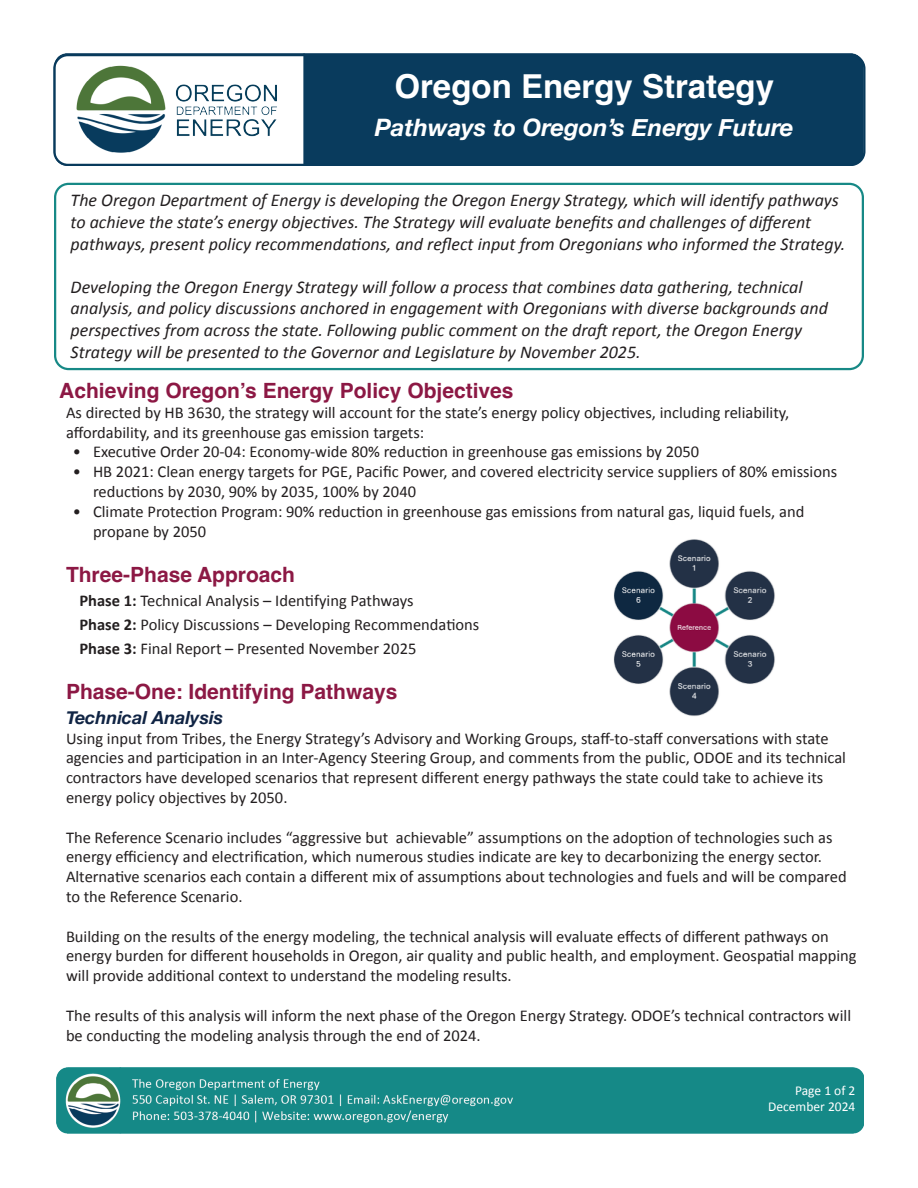
<style>
.page{position:relative;width:918px;height:1188px;background:#fff}
.page>*{position:absolute;margin:0;border:0;box-sizing:border-box;transform-origin:0 0}
.t1{font:700 33px "Helvetica";color:#fff}
.t2{font:italic 700 24px "Helvetica Neue";color:#fff}
.t3{font:700 21px "Helvetica";color:#8c1844}
.t4{font:italic 18px/21.6px "Calibri";color:#231f20}
.t5{font:italic 700 18px "Helvetica Neue";color:#102444}
.t6{font:16.5px/19.8px "Calibri";color:#231f20}
.t7{font:13.5px "Calibri";color:#fff}
.s1{font-weight:700}
</style>
<div class="page">
<img style="left:56px;top:1067px;width:808px;height:67px">
<img style="left:55px;top:54px;width:808px;height:112px">
<div style="left:54px;top:183px;width:810px;height:187px;border:2px solid #178986;border-radius:14px"></div>
<div style="left:53px;top:54px;width:813px;height:112px;border:2px solid #083a5c;border-radius:14px"></div>
<img style="left:614px;top:539px;width:161px;height:177px">
<p class="t1" style="left:394px;top:66px;width:381px">Oregon Energy Strategy</p>
<p class="t2" style="left:375px;top:108px;width:420px">Pathways to Oregon’s Energy Future</p>
<p class="t4" style="left:71px;top:189px;width:776px">The Oregon Department of Energy is developing the Oregon Energy Strategy, which will identify pathways to achieve the state’s energy objectives. The Strategy will evaluate benefits and challenges of different pathways, present policy recommendations, and reflect input from Oregonians who informed the Strategy.</p>
<p class="t4" style="left:71px;top:275px;width:759px">Developing the Oregon Energy Strategy will follow a process that combines data gathering, technical analysis, and policy discussions anchored in engagement with Oregonians with diverse backgrounds and perspectives from across the state. Following public comment on the draft report, the Oregon Energy Strategy will be presented to the Governor and Legislature by November 2025.</p>
<p class="t3" style="left:59px;top:378px;width:456px">Achieving Oregon’s Energy Policy Objectives</p>
<p class="t6" style="left:66px;top:402px;width:725px">As directed by HB 3630, the strategy will account for the state’s energy policy objectives, including reliability, affordability, and its greenhouse gas emission targets:</p>
<p class="t6" style="left:73px;top:442px;width:628px">• Executive Order 20-04: Economy-wide 80% reduction in greenhouse gas emissions by 2050</p>
<p class="t6" style="left:93px;top:461px;width:746px;text-indent:-20px">• HB 2021: Clean energy targets for PGE, Pacific Power, and covered electricity service suppliers of 80% emissions reductions by 2030, 90% by 2035, 100% by 2040</p>
<p class="t6" style="left:93px;top:501px;width:713px;text-indent:-20px">• Climate Protection Program: 90% reduction in greenhouse gas emissions from natural gas, liquid fuels, and propane by 2050</p>
<p class="t3" style="left:66px;top:561px;width:231px">Three-Phase Approach</p>
<p class="t6" style="left:80px;top:590px;width:336px"><span class="s1">Phase 1:</span> Technical Analysis – Identifying Pathways</p>
<p class="t6" style="left:80px;top:614px;width:401px"><span class="s1">Phase 2:</span> Policy Discussions – Developing Recommendations</p>
<p class="t6" style="left:80px;top:638px;width:338px"><span class="s1">Phase 3:</span> Final Report – Presented November 2025</p>
<p class="t3" style="left:66px;top:678px;width:333px">Phase-One: Identifying Pathways</p>
<p class="t5" style="left:66px;top:703px;width:159px">Technical Analysis</p>
<p class="t6" style="left:66px;top:728px;width:782px">Using input from Tribes, the Energy Strategy’s Advisory and Working Groups, staff-to-staff conversations with state agencies and participation in an Inter-Agency Steering Group, and comments from the public, ODOE and its technical contractors have developed scenarios that represent different energy pathways the state could take to achieve its energy policy objectives by 2050.</p>
<p class="t6" style="left:66px;top:827px;width:782px">The Reference Scenario includes “aggressive but achievable” assumptions on the adoption of technologies such as energy efficiency and electrification, which numerous studies indicate are key to decarbonizing the energy sector.<br>Alternative scenarios each contain a different mix of assumptions about technologies and fuels and will be compared to the Reference Scenario.</p>
<p class="t6" style="left:66px;top:926px;width:792px">Building on the results of the energy modeling, the technical analysis will evaluate effects of different pathways on energy burden for different households in Oregon, air quality and public health, and employment. Geospatial mapping will provide additional context to understand the modeling results.</p>
<p class="t6" style="left:66px;top:1005px;width:787px">The results of this analysis will inform the next phase of the Oregon Energy Strategy. ODOE’s technical contractors will be conducting the modeling analysis through the end of 2024.</p>
<p class="t7" style="left:795px;top:1081px;width:62px">Page 1 of 2</p>
<p class="t7" style="left:768px;top:1097px;width:89px">December 2024</p>
</div>
